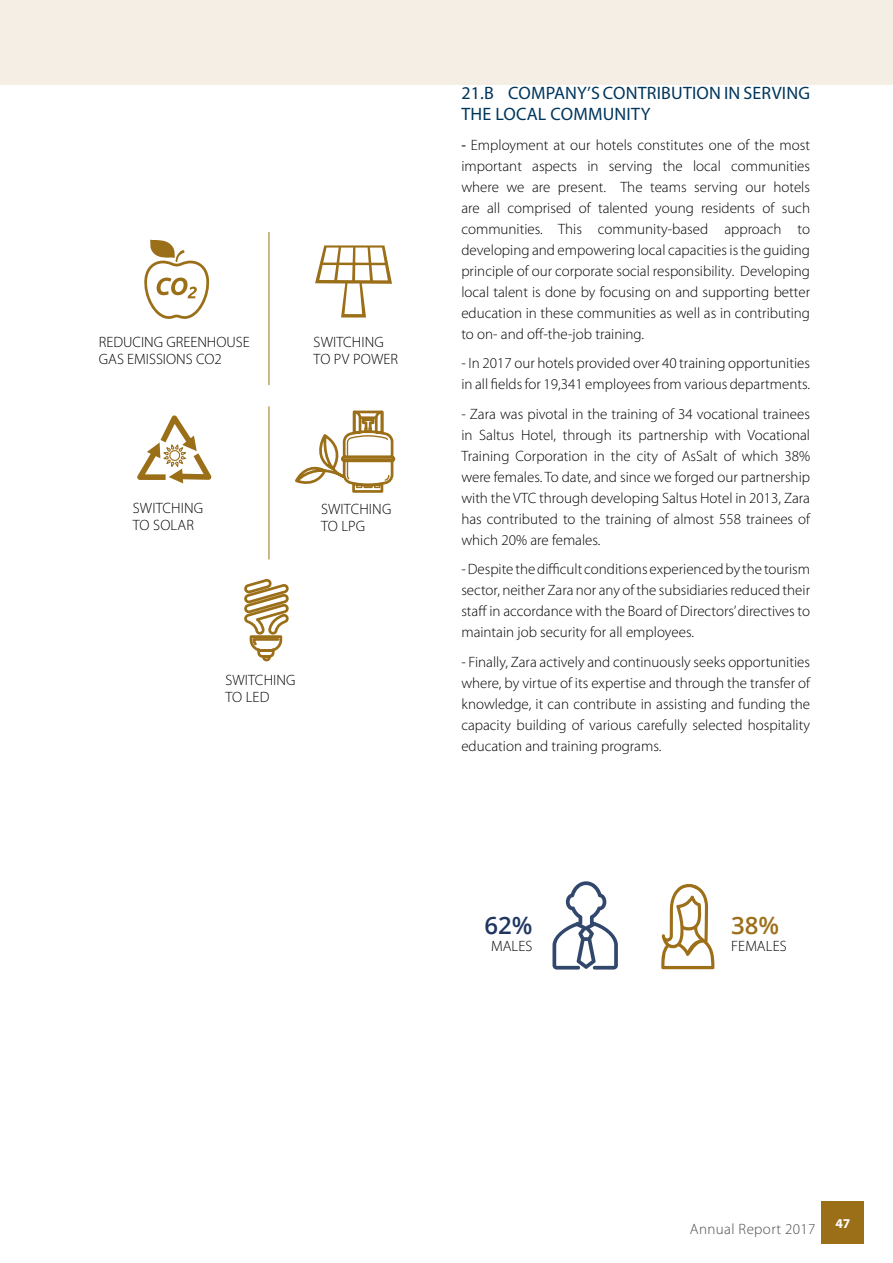
<style>
.page{position:relative;width:893px;height:1263px;background:#f5eee5}
.page>*{position:absolute;margin:0;border:0;box-sizing:border-box;transform-origin:0 0}
.t1{font:600 24px "Open Sans";color:#9c6f18}
.t2{font:600 24px "Open Sans";color:#1f3661}
.t3{font:18px/21.6px "Myriad Pro";letter-spacing:.01em;color:#00365d}
.t4{font:300 15px/21px "Myriad Pro";color:#000}
.t5{font:300 15px "Myriad Pro";letter-spacing:.025em;color:#4b4b4d}
.t6{font:700 13.5px "Myriad Pro";color:#fff}
.s1{font-weight:400}
</style>
<div class="page">
<div style="left:0;top:85px;width:893px;height:1178px;background:#fff"></div>
<hr style="left:269px;top:232px;width:1px;height:153px;background:#9c6f18">
<hr style="left:269px;top:406px;width:1px;height:153px;background:#9c6f18">
<svg style="left:295px;top:410px;width:101px;height:83px"></svg>
<svg style="left:244px;top:548px;width:45px;height:114px"></svg>
<svg style="left:144px;top:240px;width:66px;height:79px"></svg>
<svg style="left:137px;top:415px;width:74px;height:68px"></svg>
<svg style="left:315px;top:245px;width:77px;height:72px"></svg>
<svg style="left:552px;top:881px;width:66px;height:88px"></svg>
<svg style="left:661px;top:883px;width:53px;height:86px"></svg>
<div style="left:821px;top:1201px;width:43px;height:43px;background:#9b6e18"></div>
<p class="t4" style="left:99px;top:334px;width:152px;line-height:16.5px">REDUCING GREENHOUSE<br>GAS EMISSIONS CO2</p>
<p class="t4" style="left:133px;top:500px;width:72px;line-height:16.5px">SWITCHING<br>TO SOLAR</p>
<p class="t4" style="left:314px;top:334px;width:86px;line-height:16.5px">SWITCHING<br>TO PV POWER</p>
<p class="t4" style="left:321px;top:501px;width:72px;line-height:16.5px">SWITCHING<br>TO LPG</p>
<p class="t4" style="left:225px;top:672px;width:72px;line-height:16.5px">SWITCHING<br>TO LED</p>
<p class="t3" style="left:461px;top:81px;width:350px">21.B COMPANY’S CONTRIBUTION IN SERVING<br>THE LOCAL COMMUNITY</p>
<p class="t4" style="left:461px;top:134px;width:350px;text-align:justify"><span class="s1">-</span> Employment at our hotels constitutes one of the most important aspects in serving the local communities where we are present. The teams serving our hotels are all comprised of talented young residents of such communities. This community-based approach to developing and empowering local capacities is the guiding principle of our corporate social responsibility. Developing local talent is done by focusing on and supporting better education in these communities as well as in contributing to on- and off-the-job training.</p>
<p class="t4" style="left:461px;top:353px;width:350px">- In 2017 our hotels provided over 40 training opportunities in all fields for 19,341 employees from various departments.</p>
<p class="t4" style="left:461px;top:403px;width:350px;text-align:justify">- Zara was pivotal in the training of 34 vocational trainees in Saltus Hotel, through its partnership with Vocational Training Corporation in the city of AsSalt of which 38% were females. To date, and since we forged our partnership with the VTC through developing Saltus Hotel in 2013, Zara has contributed to the training of almost 558 trainees of which 20% are females.</p>
<p class="t4" style="left:461px;top:559px;width:350px;text-align:justify">- Despite the difficult conditions experienced by the tourism sector, neither Zara nor any of the subsidiaries reduced their staff in accordance with the Board of Directors’ directives to maintain job security for all employees.</p>
<p class="t4" style="left:461px;top:651px;width:350px;text-align:justify">- Finally, Zara actively and continuously seeks opportunities where, by virtue of its expertise and through the transfer of knowledge, it can contribute in assisting and funding the capacity building of various carefully selected hospitality education and training programs.</p>
<h1 class="t2" style="left:484px;top:909px;width:50px">62%</h1>
<p class="t4" style="left:491px;top:935px;width:43px">MALES</p>
<h1 class="t1" style="left:731px;top:909px;width:50px">38%</h1>
<p class="t4" style="left:731px;top:935px;width:57px">FEMALES</p>
<p class="t5" style="left:690px;top:1220px;width:127px">Annual Report 2017</p>
<p class="t6" style="left:835px;top:1214px;width:16px">47</p>
</div>
